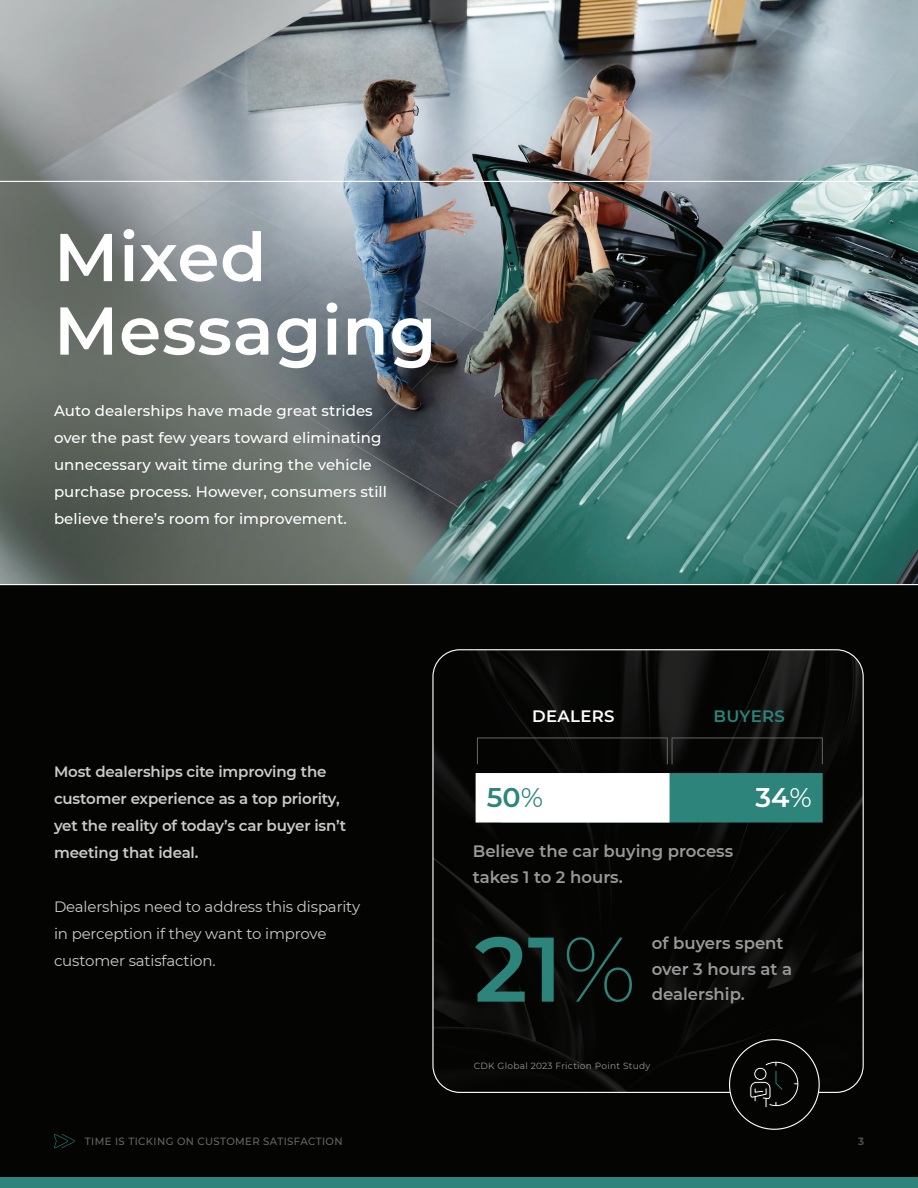
<style>
.page{position:relative;width:918px;height:1188px;background:#fff}
.page>*{position:absolute;margin:0;border:0;box-sizing:border-box;transform-origin:0 0}
.t1{font:600 91.5px "Montserrat";color:#2c847a}
.t2{font:600 67.5px/73.5px "Montserrat";letter-spacing:.01em;color:#fff}
.t3{font:600 27px "Montserrat";color:#2c847a}
.t4{font:600 27px "Montserrat";color:#fff}
.t5{font:600 16.5px/25.5px "Montserrat";color:#999}
.t6{font:600 16.5px "Montserrat";letter-spacing:.02em;color:#fff}
.t7{font:600 16.5px "Montserrat";letter-spacing:.02em;color:#2c847a}
.t8{font:500 15px/27px "Montserrat";letter-spacing:.005em;color:#fff}
.t9{font:600 15px/27px "Montserrat";letter-spacing:-.01em;color:#cbcbcb}
.t10{font:15px/27px "Montserrat";letter-spacing:-.01em;color:#cbcbcb}
.t11{font:500 10.5px "Montserrat";letter-spacing:.04em;color:#666;scale:.96 1}
.t12{font:700 10.5px "Montserrat";color:#4e4f4e;scale:.96 1}
.t13{font:9px "Montserrat";letter-spacing:.03em;color:#999}
.s1{font-weight:400}
.s2{font-weight:200}
</style>
<div class="page">
<div style="left:0;top:585px;width:918px;height:603px;background:#040503"></div>
<img style="left:0;top:0;width:918px;height:585px">
<div style="left:0;top:1177px;width:918px;height:11px;background:#2c847a"></div>
<hr style="left:0;top:181px;width:918px;height:1px;background:#fff">
<svg style="left:54px;top:1134px;width:21px;height:14px"></svg>
<img style="left:434px;top:651px;width:428px;height:440px">
<div style="left:502px;top:773px;width:321px;height:50px;background:#2c847a"></div>
<div style="left:476px;top:773px;width:194px;height:50px;background:#fff"></div>
<div style="left:477px;top:738px;width:191px;height:27px;border:1px solid #666"></div>
<div style="left:672px;top:738px;width:151px;height:27px;border:1px solid #666"></div>
<div style="left:730px;top:1040px;width:89px;height:89px;background:#040503;border-radius:50%"></div>
<svg style="left:749px;top:1061px;width:50px;height:46px"></svg>
<h2 class="t2" style="left:54px;top:217px;width:384px">Mixed<br>Messaging</h2>
<p class="t8" style="left:54px;top:397px;width:335px">Auto dealerships have made great strides over the past few years toward eliminating unnecessary wait time during the vehicle purchase process. However, consumers still believe there’s room for improvement.</p>
<p class="t9" style="left:54px;top:758px;width:294px">Most dealerships cite improving the customer experience as a top priority, yet the reality of today’s car buyer isn’t meeting that ideal.</p>
<p class="t10" style="left:54px;top:893px;width:308px">Dealerships need to address this disparity in perception if they want to improve customer satisfaction.</p>
<p class="t11" style="left:85px;top:1134px;width:270px">TIME IS TICKING ON CUSTOMER SATISFACTION</p>
<p class="t6" style="left:532px;top:704px;width:84px">DEALERS</p>
<p class="t7" style="left:714px;top:704px;width:73px">BUYERS</p>
<h3 class="t3" style="left:487px;top:779px;width:58px">50<span class="s1">%</span></h3>
<h3 class="t4" style="left:756px;top:779px;width:58px">34<span class="s1">%</span></h3>
<p class="t5" style="left:473px;top:838px;width:262px">Believe the car buying process takes 1 to 2 hours.</p>
<h1 class="t1" style="left:474px;top:904px;width:163px">21<span class="s2">%</span></h1>
<p class="t5" style="left:652px;top:930px;width:142px">of buyers spent over 3 hours at a dealership.</p>
<p class="t13" style="left:474px;top:1059px;width:178px">CDK Global 2023 Friction Point Study</p>
<p class="t12" style="left:858px;top:1133px;width:8px">3</p>
</div>
